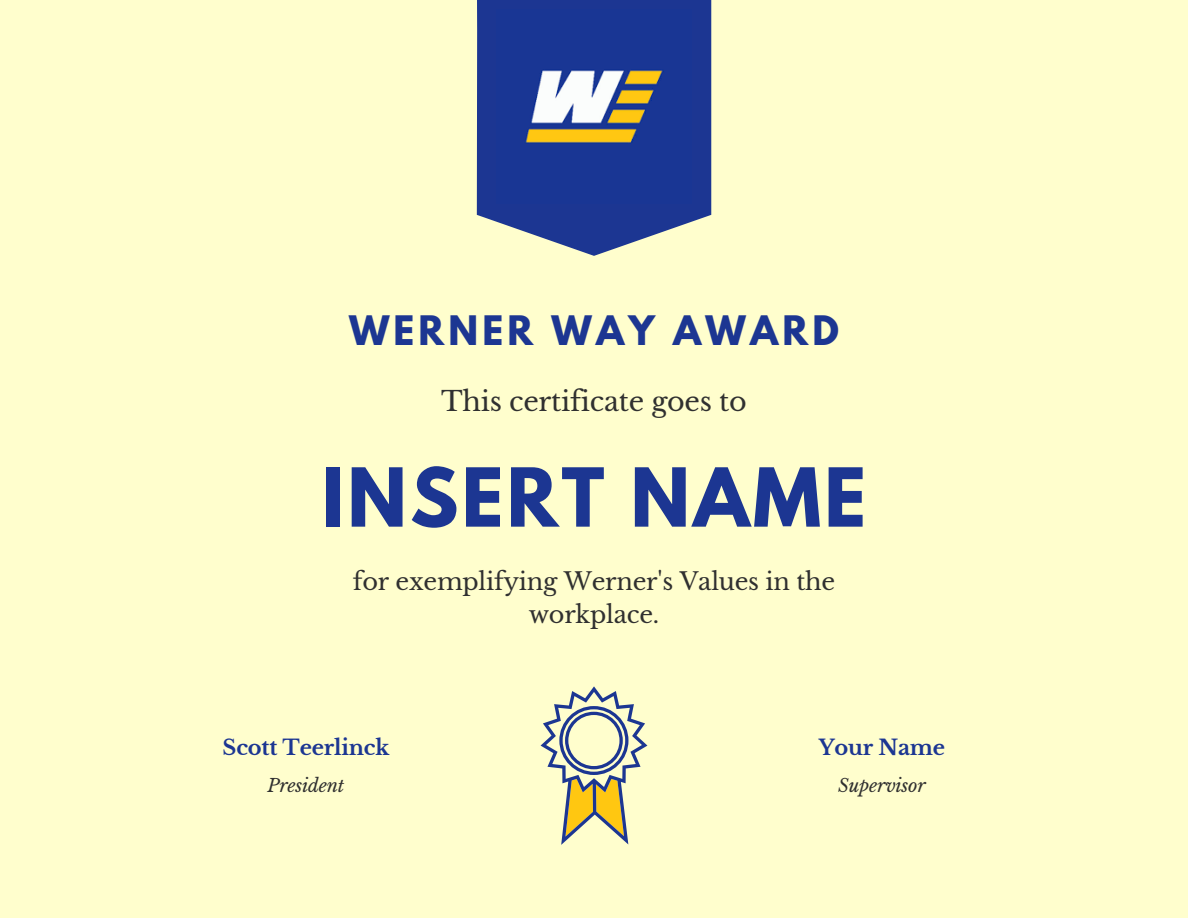
<style>
.page{position:relative;width:1188px;height:918px;background:#fffecd}
.page>*{position:absolute;margin:0;border:0;box-sizing:border-box;transform-origin:0 0}
.t1{font:700 72px "League Spartan";letter-spacing:.045em;color:#1c3692}
.t2{font:700 36px "League Spartan";letter-spacing:.115em;color:#1c3692}
.t3{font:27px "Libre Baskerville";letter-spacing:-.01em;color:#303030}
.t4{font:24px/32.7px "Libre Baskerville";letter-spacing:-.01em;color:#303030;text-align:center}
.t5{font:700 21px "Libre Baskerville";letter-spacing:-.01em;color:#1c3692}
.t6{font:italic 18px "Libre Baskerville";letter-spacing:-.01em;color:#303030}
</style>
<div class="page">
<svg style="left:541px;top:686px;width:106px;height:159px"></svg>
<svg style="left:477px;top:0;width:234px;height:256px;fill:#1c3692"></svg>
<img style="left:497px;top:9px;width:194px;height:195px">
<h2 class="t2" style="left:349px;top:313px;width:491px">WERNER WAY AWARD</h2>
<p class="t3" style="left:441px;top:385px;width:307px">This certificate goes to</p>
<h1 class="t1" style="left:322px;top:462px;width:546px">INSERT NAME</h1>
<p class="t4" style="left:353px;top:565px;width:484px">for exemplifying Werner's Values in the workplace.</p>
<p class="t5" style="left:223px;top:734px;width:168px">Scott Teerlinck</p>
<p class="t6" style="left:268px;top:775px;width:78px">President</p>
<p class="t5" style="left:819px;top:734px;width:128px">Your Name</p>
<p class="t6" style="left:838px;top:775px;width:89px">Supervisor</p>
</div>
